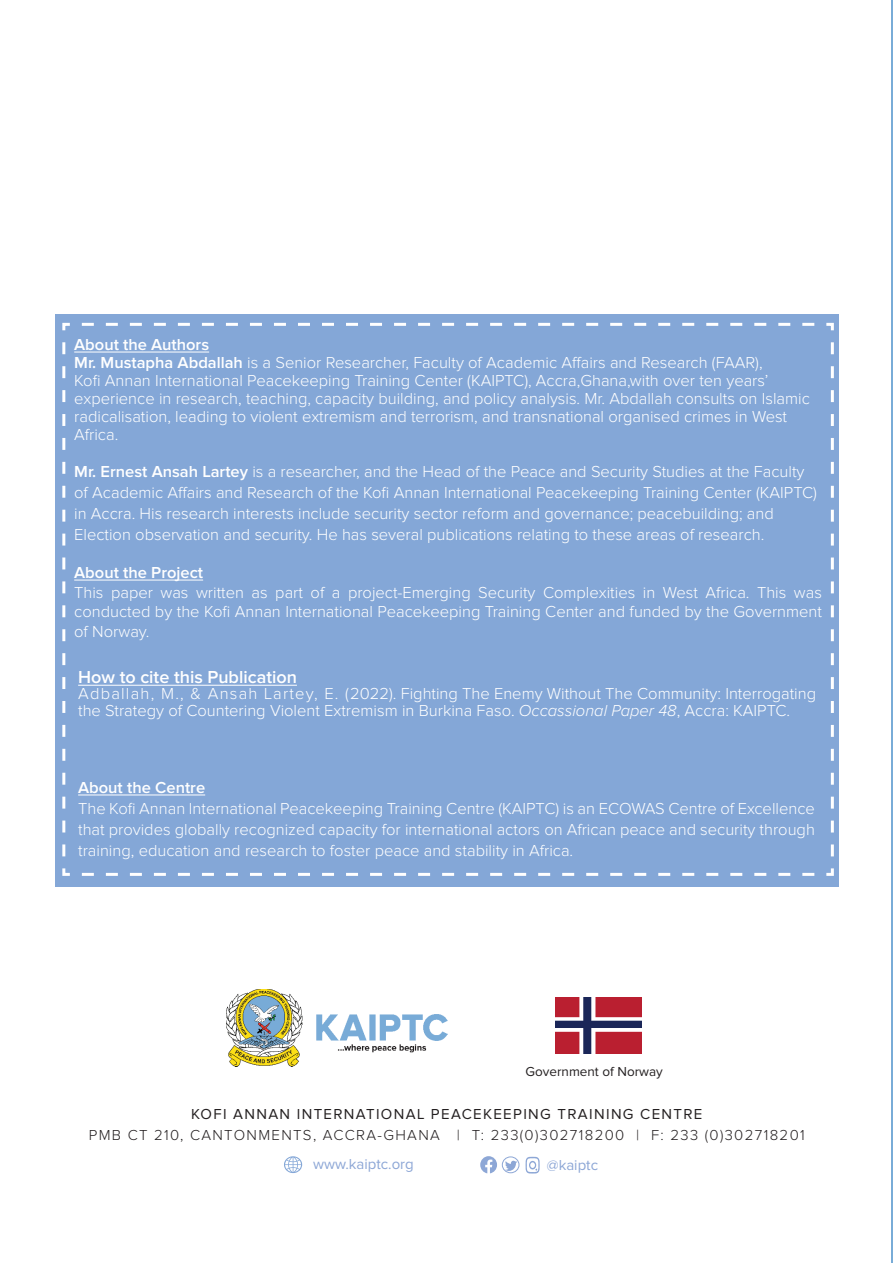
<style>
.page{position:relative;width:893px;height:1263px;background:#fff}
.page>*{position:absolute;margin:0;border:0;box-sizing:border-box;transform-origin:0 0}
.t1{font:600 18px "Proxima Nova";color:#fff}
.t2{font:300 16.5px/21px "Proxima Nova";color:#fff}
.t3{font:600 16.5px "Proxima Nova";color:#fff}
.t4{font:300 15px "Proxima Nova";letter-spacing:.09em;color:#231f20}
.t5{font:15px "Proxima Nova";letter-spacing:.09em;color:#231f20}
.t6{font:15px "Proxima Nova";color:#8da7d6}
.t7{font:13.5px "Proxima Nova";color:#231f20}
.s1{font-weight:600}
.s2{font-style:italic}
</style>
<div class="page">
<div style="left:55px;top:314px;width:783px;height:573px;background:#84a7d7"></div>
<svg style="left:62px;top:322px;width:772px;height:554px"></svg>
<hr style="left:74px;top:352px;width:135px;height:1px;background:#fff">
<hr style="left:74px;top:580px;width:129px;height:1px;background:#fff">
<hr style="left:78px;top:795px;width:127px;height:1px;background:#fff">
<hr style="left:78px;top:685px;width:219px;height:1px;background:#fff">
<svg style="left:284px;top:1156px;width:18px;height:17px"></svg>
<svg style="left:480px;top:1156px;width:17px;height:17px"></svg>
<div style="left:502px;top:1157px;width:17px;height:16px;border:1px solid #8da7d6;border-radius:50%"></div>
<svg style="left:505px;top:1161px;width:12px;height:10px"></svg>
<svg style="left:526px;top:1157px;width:14px;height:16px"></svg>
<hr style="left:891px;top:0;width:2px;height:1263px;background:#79acd7">
<img style="left:226px;top:989px;width:221px;height:77px">
<img style="left:555px;top:997px;width:87px;height:56px">
<p class="t3" style="left:74px;top:335px;width:136px">About the Authors</p>
<p class="t2" style="left:74px;top:354px;width:737px;line-height:18px"><span class="s1">Mr. Mustapha Abdallah</span> is a Senior Researcher, Faculty of Academic Affairs and Research (FAAR),<br>Kofi Annan International Peacekeeping Training Center (KAIPTC), Accra,Ghana,with over ten years’ experience in research, teaching, capacity building, and policy analysis. Mr. Abdallah consults on Islamic radicalisation, leading to violent extremism and terrorism, and transnational organised crimes in West Africa.</p>
<p class="t2" style="left:74px;top:462px;width:744px"><span class="s1">Mr. Ernest Ansah Lartey</span> is a researcher, and the Head of the Peace and Security Studies at the Faculty of Academic Affairs and Research of the Kofi Annan International Peacekeeping Training Center (KAIPTC) in Accra. His research interests include security sector reform and governance; peacebuilding; and Election observation and security. He has several publications relating to these areas of research.</p>
<p class="t3" style="left:74px;top:563px;width:130px">About the Project</p>
<p class="t2" style="left:74px;top:583px;width:749px;line-height:19.8px;text-align:justify">This paper was written as part of a project-Emerging Security Complexities in West Africa. This was conducted by the Kofi Annan International Peacekeeping Training Center and funded by the Government of Norway.</p>
<p class="t1" style="left:78px;top:666px;width:220px">How to cite this Publication</p>
<p class="t2" style="left:78px;top:686px;width:739px;line-height:16.5px">Adballah, M., &amp; Ansah Lartey, E. (2022). Fighting The Enemy Without The Community: Interrogating the Strategy of Countering Violent Extremism in Burkina Faso. <span class="s2">Occassional Paper 48</span>, Accra: KAIPTC.</p>
<p class="t3" style="left:78px;top:778px;width:129px">About the Centre</p>
<p class="t2" style="left:78px;top:798px;width:738px;text-align:justify">The Kofi Annan International Peacekeeping Training Centre (KAIPTC) is an ECOWAS Centre of Excellence that provides globally recognized capacity for international actors on African peace and security through training, education and research to foster peace and stability in Africa.</p>
<p class="t7" style="left:525px;top:1065px;width:139px">Government of Norway</p>
<p class="t5" style="left:191px;top:1107px;width:513px">KOFI ANNAN INTERNATIONAL PEACEKEEPING TRAINING CENTRE</p>
<p class="t4" style="left:89px;top:1128px;width:717px">PMB CT 210, CANTONMENTS, ACCRA-GHANA | T: 233(0)302718200 | F: 233 (0)302718201</p>
<p class="t6" style="left:313px;top:1157px;width:102px">www.kaiptc.org</p>
<p class="t6" style="left:547px;top:1158px;width:53px">@kaiptc</p>
</div>
